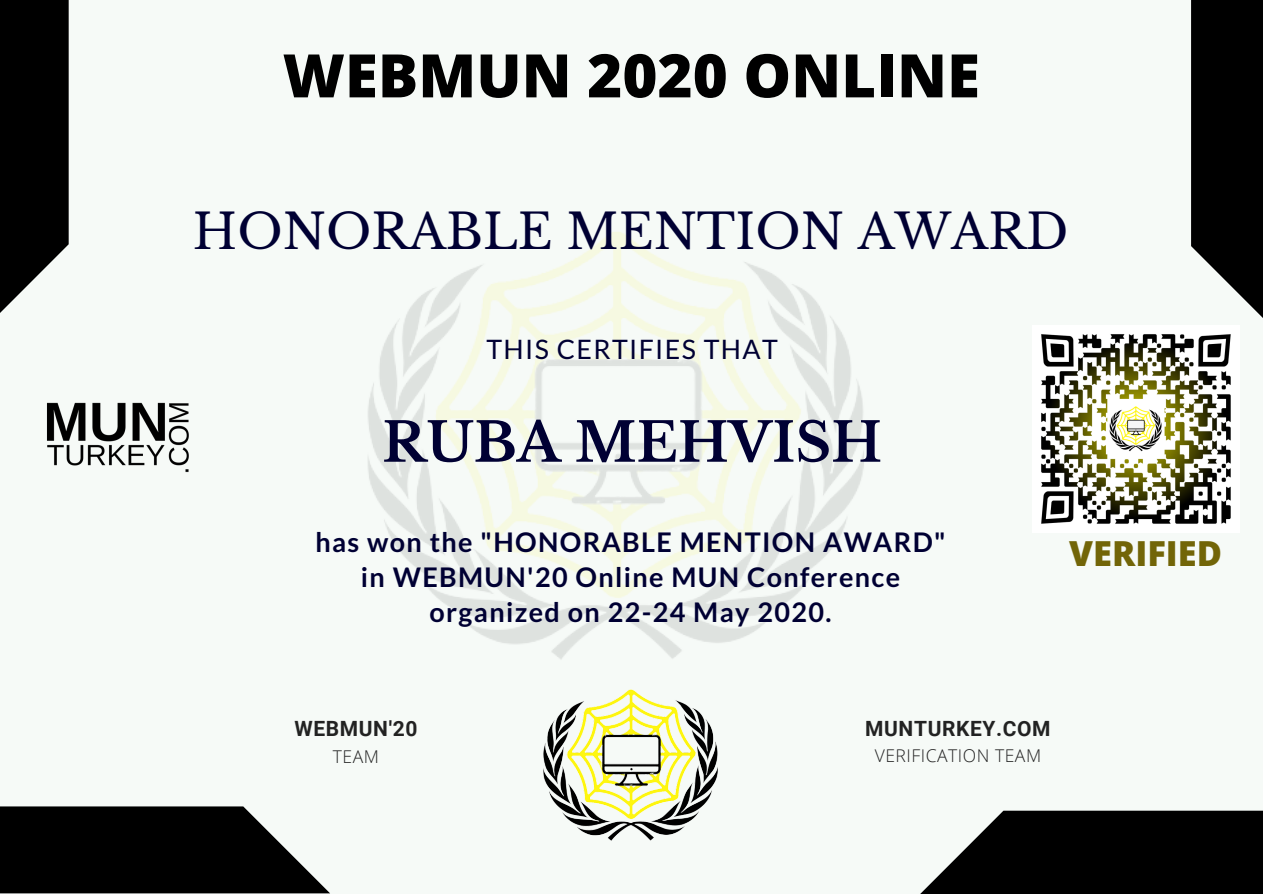
<style>
.page{position:relative;width:1263px;height:894px;background:#fff}
.page>*{position:absolute;margin:0;border:0;box-sizing:border-box;transform-origin:0 0}
.t1{font:800 60px "Open Sans";color:#000}
.t2{font:700 54px "Libre Baskerville";color:#003}
.t3{font:48px "Libre Baskerville";color:#003}
.t4{font:800 34.5px "Open Sans";color:#726508}
.t5{font:700 27px/34.8px "Lato";letter-spacing:.05em;color:#003;text-align:center}
.t6{font:26.85px "Lato";letter-spacing:.05em;color:#003}
.t7{font:700 21px "Roboto";letter-spacing:.03em;color:#222}
.t8{font:300 17.55px "Open Sans";letter-spacing:.03em;color:#222}
</style>
<div class="page">
<div style="left:0;top:0;width:1263px;height:893px;background:#f6faf7"></div>
<img style="left:368px;top:232px;width:496px;height:427px">
<svg style="left:1191px;top:0;width:72px;height:318px;background:#1c1c1c"></svg>
<svg style="left:0;top:0;width:399px;height:329px"></svg>
<svg style="left:0;top:806px;width:330px;height:87px;background:#212221"></svg>
<svg style="left:921px;top:810px;width:342px;height:83px;background:#1f201f"></svg>
<img style="left:47px;top:402px;width:142px;height:71px">
<img style="left:543px;top:689px;width:175px;height:152px">
<img style="left:1041px;top:334px;width:190px;height:190px">
<h1 class="t1" style="left:283px;top:33px;width:699px">WEBMUN 2020 ONLINE</h1>
<h3 class="t3" style="left:193px;top:202px;width:877px">HONORABLE MENTION AWARD</h3>
<p class="t6" style="left:486px;top:332px;width:293px">THIS CERTIFIES THAT</p>
<h2 class="t2" style="left:382px;top:409px;width:501px">RUBA MEHVISH</h2>
<p class="t5" style="left:315px;top:524px;width:632px">has won the "HONORABLE MENTION AWARD" in WEBMUN'20 Online MUN Conference organized on 22-24 May 2020.</p>
<p class="t4" style="left:1069px;top:529px;width:155px">VERIFIED</p>
<p class="t7" style="left:294px;top:716px;width:125px">WEBMUN'20</p>
<p class="t8" style="left:333px;top:744px;width:48px">TEAM</p>
<p class="t7" style="left:865px;top:716px;width:187px">MUNTURKEY.COM</p>
<p class="t8" style="left:875px;top:743px;width:168px">VERIFICATION TEAM</p>
</div>
